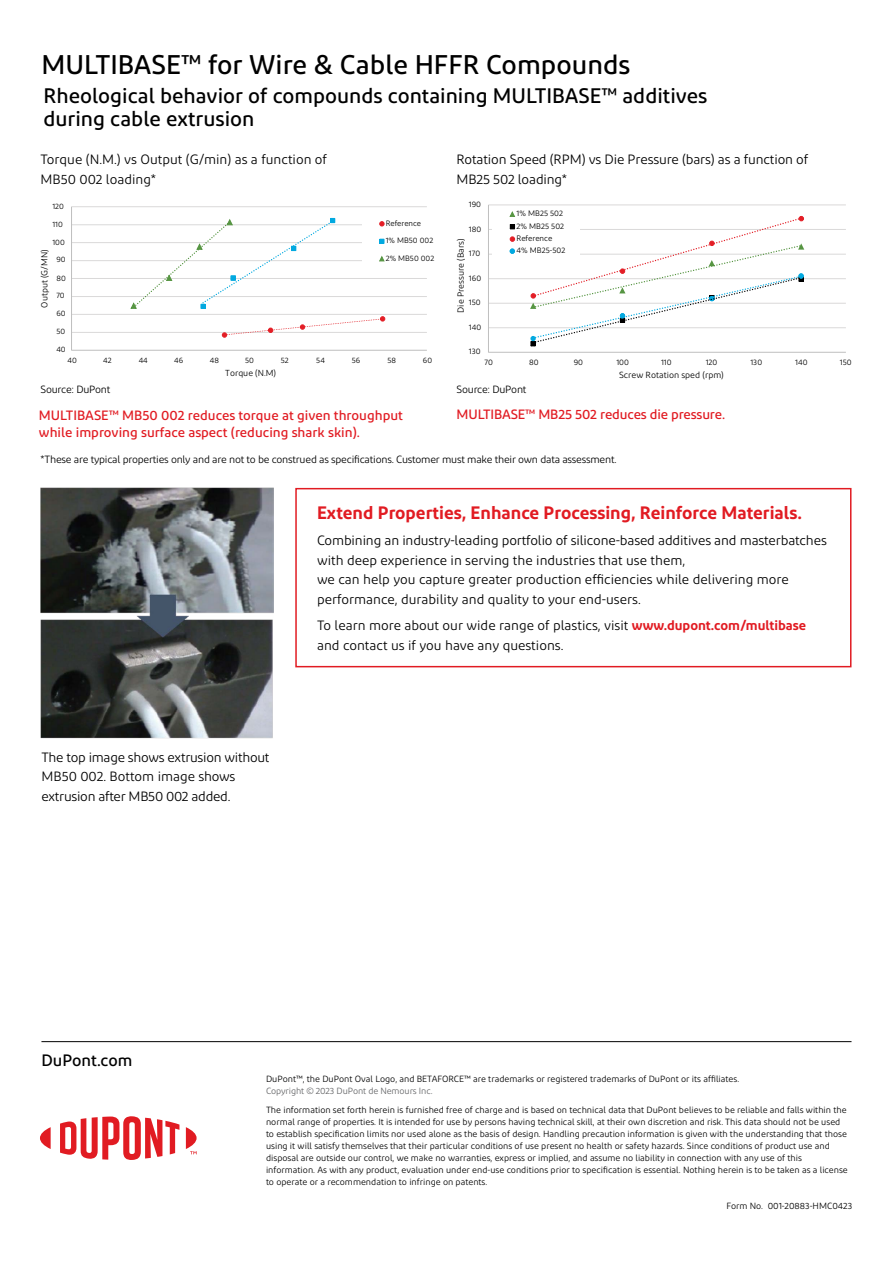
<style>
.page{position:relative;width:893px;height:1263px;background:#fff}
.page>*{position:absolute;margin:0;border:0;box-sizing:border-box;transform-origin:0 0}
.t1{font:500 27px "Diodrum";color:#000}
.t2{font:500 21px/22.5px "Diodrum";color:#000}
.t3{font:600 18px "Diodrum";color:#e11b22}
.t4{font:500 16.5px "Diodrum";color:#000}
.t5{font:13.5px/19.5px "Diodrum";color:#000}
.t6{font:500 13.5px/18px "Diodrum";color:#e11b22}
.t7{font:13.5px/19.5px "Diodrum";letter-spacing:-.02em;color:#000}
.t8{font:10.5px "Diodrum";letter-spacing:-.02em;color:#000}
.t9{font:9px/12px "Diodrum";color:#000}
.t10{font:9px "Diodrum";letter-spacing:-.01em;color:#636466}
.t11{font:8.85px "Diodrum";color:#000}
.t12{font:8.7px "Diodrum";color:#000}
.t13{font:7.95px/12.3px "Diodrum";letter-spacing:.005em;color:#000}
.t14{font:7.8px "Diodrum";letter-spacing:.005em;color:#000}
.s1{font-weight:600;color:#e11b22}
</style>
<div class="page">
<svg style="left:40px;top:1127px;width:11px;height:22px"></svg>
<svg style="left:60px;top:1116px;width:119px;height:44px"></svg>
<svg style="left:186px;top:1127px;width:11px;height:27px"></svg>
<hr style="left:41px;top:1041px;width:810px;height:1px;background:#000">
<hr style="left:72px;top:332px;width:355px;height:1px;background:#dad9d9">
<hr style="left:72px;top:314px;width:355px;height:1px;background:#dad9d9">
<hr style="left:72px;top:296px;width:355px;height:1px;background:#dad9d9">
<hr style="left:72px;top:278px;width:355px;height:1px;background:#dad9d9">
<hr style="left:72px;top:260px;width:355px;height:1px;background:#dad9d9">
<hr style="left:72px;top:242px;width:355px;height:1px;background:#dad9d9">
<hr style="left:72px;top:224px;width:355px;height:1px;background:#dad9d9">
<hr style="left:72px;top:206px;width:355px;height:1px;background:#dad9d9">
<hr style="left:71px;top:207px;width:1px;height:143px;background:#bfbfbf">
<hr style="left:72px;top:350px;width:355px;height:1px;background:#bfbfbf">
<svg style="left:222px;top:316px;width:163px;height:22px"></svg>
<svg style="left:130px;top:218px;width:205px;height:91px"></svg>
<div style="left:362px;top:215px;width:84px;height:53px;background:#fff"></div>
<svg style="left:379px;top:221px;width:5px;height:5px"></svg>
<svg style="left:379px;top:239px;width:5px;height:5px"></svg>
<svg style="left:379px;top:256px;width:6px;height:6px"></svg>
<svg style="left:488px;top:204px;width:358px;height:148px"></svg>
<hr style="left:488px;top:327px;width:358px;height:1px;background:#dad9d9">
<hr style="left:488px;top:303px;width:358px;height:1px;background:#dad9d9">
<hr style="left:488px;top:278px;width:358px;height:1px;background:#dad9d9">
<hr style="left:488px;top:254px;width:358px;height:1px;background:#dad9d9">
<hr style="left:488px;top:229px;width:358px;height:1px;background:#dad9d9">
<hr style="left:488px;top:205px;width:358px;height:1px;background:#dad9d9">
<hr style="left:488px;top:205px;width:1px;height:147px;background:#bfbfbf">
<hr style="left:488px;top:352px;width:358px;height:1px;background:#bfbfbf">
<svg style="left:530px;top:216px;width:274px;height:131px"></svg>
<div style="left:492px;top:208px;width:87px;height:50px;background:#fff"></div>
<svg style="left:509px;top:211px;width:7px;height:6px"></svg>
<svg style="left:509px;top:224px;width:6px;height:6px"></svg>
<svg style="left:510px;top:236px;width:5px;height:6px"></svg>
<svg style="left:510px;top:249px;width:5px;height:5px"></svg>
<img style="left:41px;top:488px;width:232px;height:250px">
<div style="left:295px;top:488px;width:556px;height:179px;border:2px solid #e11b22"></div>
<h1 class="t1" style="left:41px;top:48px;width:590px">MULTIBASE™ for Wire &amp; Cable HFFR Compounds</h1>
<h2 class="t2" style="left:43px;top:84px;width:665px">Rheological behavior of compounds containing MULTIBASE™ additives during cable extrusion</h2>
<h3 class="t5" style="left:457px;top:149px;width:353px">Rotation Speed (RPM) vs Die Pressure (bars) as a function of<br>MB25 502 loading*</h3>
<h3 class="t5" style="left:41px;top:149px;width:288px">Torque (N.M.) vs Output (G/min) as a function of<br>MB50 002 loading*</h3>
<p class="t14" style="left:52px;top:201px;width:13px">120</p>
<p class="t14" style="left:52px;top:219px;width:12px">110</p>
<p class="t14" style="left:52px;top:237px;width:14px">100</p>
<p class="t12" style="left:39px;top:307px;width:59px;rotate:-90deg">Output (G/MN)</p>
<p class="t14" style="left:56px;top:255px;width:11px">90</p>
<p class="t14" style="left:56px;top:273px;width:11px">80</p>
<p class="t14" style="left:56px;top:291px;width:10px">70</p>
<p class="t14" style="left:56px;top:309px;width:11px">60</p>
<p class="t14" style="left:56px;top:327px;width:10px">50</p>
<p class="t14" style="left:56px;top:345px;width:11px">40</p>
<p class="t14" style="left:386px;top:218px;width:37px">Reference</p>
<p class="t14" style="left:386px;top:236px;width:49px">1% MB50 002</p>
<p class="t14" style="left:386px;top:253px;width:50px">2% MB50 002</p>
<p class="t14" style="left:68px;top:355px;width:11px">40</p>
<p class="t14" style="left:103px;top:355px;width:10px">42</p>
<p class="t14" style="left:139px;top:355px;width:11px">44</p>
<p class="t14" style="left:174px;top:355px;width:11px">46</p>
<p class="t14" style="left:210px;top:355px;width:11px">48</p>
<p class="t14" style="left:245px;top:355px;width:10px">50</p>
<p class="t14" style="left:281px;top:355px;width:9px">52</p>
<p class="t14" style="left:316px;top:355px;width:10px">54</p>
<p class="t14" style="left:352px;top:355px;width:10px">56</p>
<p class="t14" style="left:387px;top:355px;width:10px">58</p>
<p class="t14" style="left:423px;top:355px;width:11px">60</p>
<p class="t12" style="left:225px;top:367px;width:52px">Torque (N.M)</p>
<p class="t13" style="left:469px;top:198px;width:14px">190</p>
<p class="t13" style="left:469px;top:222px;width:14px">180</p>
<p class="t11" style="left:455px;top:313px;width:76px;rotate:-90deg">Die Pressure (Bars)</p>
<p class="t13" style="left:469px;top:247px;width:13px">170</p>
<p class="t13" style="left:469px;top:271px;width:14px">160</p>
<p class="t13" style="left:469px;top:296px;width:13px">150</p>
<p class="t13" style="left:469px;top:321px;width:14px">140</p>
<p class="t13" style="left:469px;top:345px;width:13px">130</p>
<p class="t13" style="left:516px;top:207px;width:50px">1% MB25 502<br>2% MB25 502<br>Reference<br>4% MB25-502</p>
<p class="t13" style="left:484px;top:356px;width:10px">70</p>
<p class="t13" style="left:529px;top:356px;width:11px">80</p>
<p class="t13" style="left:574px;top:356px;width:11px">90</p>
<p class="t13" style="left:616px;top:356px;width:14px">100</p>
<p class="t13" style="left:661px;top:356px;width:12px">110</p>
<p class="t13" style="left:706px;top:356px;width:13px">120</p>
<p class="t13" style="left:750px;top:356px;width:13px">130</p>
<p class="t13" style="left:795px;top:356px;width:14px">140</p>
<p class="t13" style="left:840px;top:356px;width:13px">150</p>
<p class="t11" style="left:619px;top:370px;width:106px">Screw Rotation sped (rpm)</p>
<p class="t8" style="left:41px;top:383px;width:71px">Source: DuPont</p>
<p class="t8" style="left:457px;top:383px;width:71px">Source: DuPont</p>
<h3 class="t6" style="left:39px;top:405px;width:365px">MULTIBASE™ MB50 002 reduces torque at given throughput while improving surface aspect (reducing shark skin).</h3>
<h3 class="t6" style="left:457px;top:405px;width:270px">MULTIBASE™ MB25 502 reduces die pressure.</h3>
<p class="t8" style="left:41px;top:453px;width:577px">*These are typical properties only and are not to be construed as specifications. Customer must make their own data assessment.</p>
<h3 class="t7" style="left:41px;top:747px;width:230px">The top image shows extrusion without<br>MB50 002. Bottom image shows extrusion after MB50 002 added.</h3>
<h3 class="t3" style="left:317px;top:501px;width:486px">Extend Properties, Enhance Processing, Reinforce Materials.</h3>
<p class="t5" style="left:317px;top:531px;width:511px">Combining an industry-leading portfolio of silicone-based additives and masterbatches with deep experience in serving the industries that use them,<br>we can help you capture greater production efficiencies while delivering more performance, durability and quality to your end-users.</p>
<h3 class="t5" style="left:317px;top:615px;width:491px">To learn more about our wide range of plastics, visit <span class="s1">www.dupont.com/multibase </span>and contact us if you have any questions.</h3>
<h3 class="t4" style="left:41px;top:1050px;width:92px">DuPont.com</h3>
<p class="t9" style="left:266px;top:1073px;width:475px">DuPont™, the DuPont Oval Logo, and BETAFORCE™ are trademarks or registered trademarks of DuPont or its affiliates.</p>
<p class="t10" style="left:266px;top:1085px;width:168px">Copyright © 2023 DuPont de Nemours Inc.</p>
<p class="t9" style="left:266px;top:1104px;width:583px">The information set forth herein is furnished free of charge and is based on technical data that DuPont believes to be reliable and falls within the normal range of properties. It is intended for use by persons having technical skill, at their own discretion and risk. This data should not be used to establish specification limits nor used alone as the basis of design. Handling precaution information is given with the understanding that those using it will satisfy themselves that their particular conditions of use present no health or safety hazards. Since conditions of product use and disposal are outside our control, we make no warranties, express or implied, and assume no liability in connection with any use of this information. As with any product, evaluation under end-use conditions prior to specification is essential. Nothing herein is to be taken as a license to operate or a recommendation to infringe on patents.</p>
<p class="t9" style="left:726px;top:1200px;width:127px">Form No. 001-20883-HMC0423</p>
</div>
